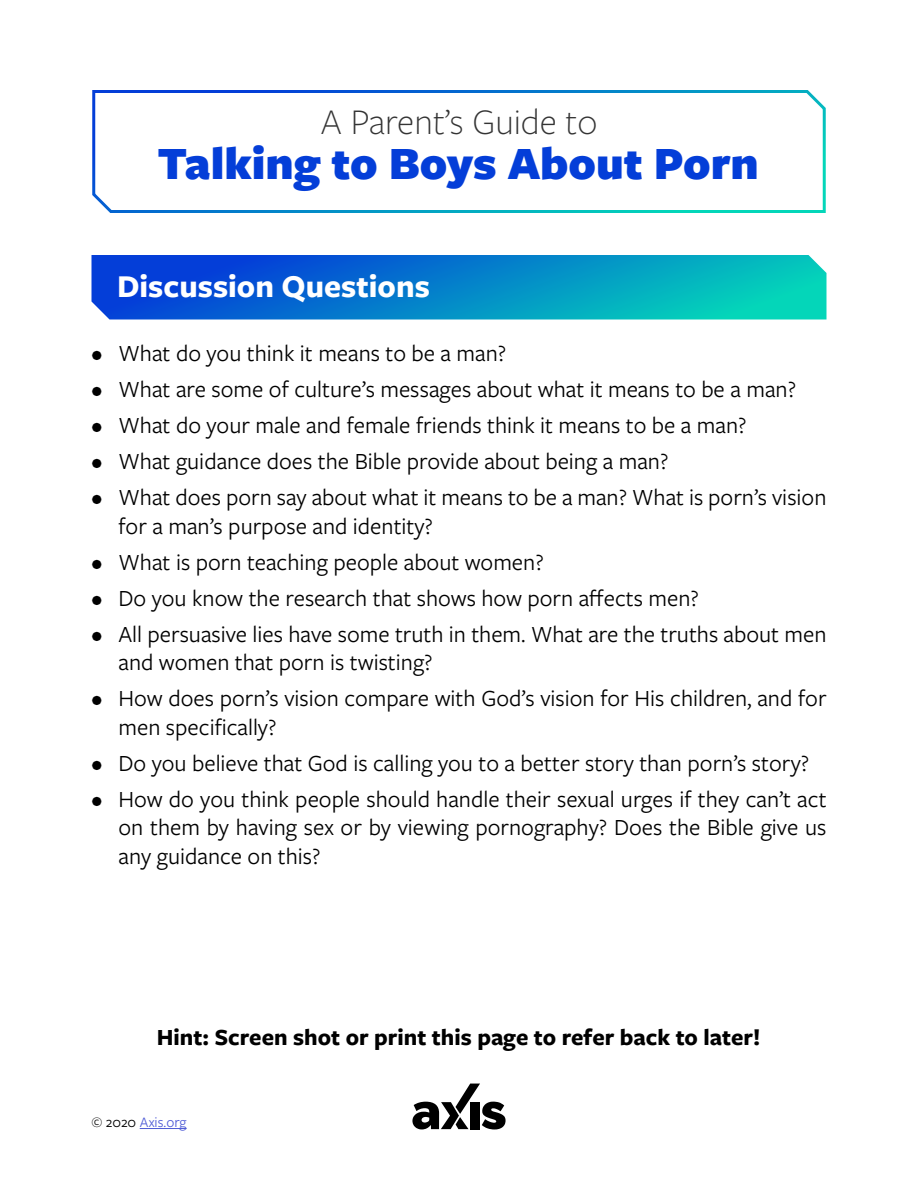
<style>
.page{position:relative;width:918px;height:1188px;background:#fff}
.page>*{position:absolute;margin:0;border:0;box-sizing:border-box;transform-origin:0 0}
.t1{font:900 48px "Freight Sans Pro";color:#043ed8}
.t2{font:300 37.5px "Freight Sans Pro";color:#343434}
.t3{font:700 33px "Freight Sans Pro";color:#fff}
.t4{font:24px/28.5px "Freight Sans Pro";color:#000}
.t5{font:700 24px "Freight Sans Pro";color:#000}
.t6{font:15px "Freight Sans Pro";color:#4f5cd6}
.s1{color:#000}
</style>
<div class="page">
<svg style="left:92px;top:255px;width:734px;height:65px;background:#0785ca"></svg>
<svg style="left:92px;top:90px;width:734px;height:123px"></svg>
<svg style="left:412px;top:1084px;width:94px;height:46px"></svg>
<hr style="left:140px;top:1128px;width:47px;height:1px;background:#4f5cd6">
<h2 class="t2" style="left:321px;top:97px;width:278px">A Parent’s Guide to</h2>
<h1 class="t1" style="left:158px;top:130px;width:603px">Talking to Boys About Porn</h1>
<h3 class="t3" style="left:117px;top:263px;width:314px">Discussion Questions</h3>
<p class="t4" style="left:92px;top:338px;width:416px">• What do you think it means to be a man?</p>
<p class="t4" style="left:92px;top:374px;width:706px">• What are some of culture’s messages about what it means to be a man?</p>
<p class="t4" style="left:92px;top:410px;width:657px">• What do your male and female friends think it means to be a man?</p>
<p class="t4" style="left:92px;top:446px;width:578px">• What guidance does the Bible provide about being a man?</p>
<p class="t4" style="left:118px;top:482px;width:710px;text-indent:-27px">• What does porn say about what it means to be a man? What is porn’s vision for a man’s purpose and identity?</p>
<p class="t4" style="left:92px;top:547px;width:454px">• What is porn teaching people about women?</p>
<p class="t4" style="left:92px;top:583px;width:609px">• Do you know the research that shows how porn affects men?</p>
<p class="t4" style="left:118px;top:619px;width:710px;text-indent:-27px">• All persuasive lies have some truth in them. What are the truths about men and women that porn is twisting?</p>
<p class="t4" style="left:118px;top:683px;width:710px;text-indent:-27px">• How does porn’s vision compare with God’s vision for His children, and for men specifically?</p>
<p class="t4" style="left:92px;top:748px;width:719px">• Do you believe that God is calling you to a better story than porn’s story?</p>
<p class="t4" style="left:118px;top:784px;width:710px;text-align:justify;text-indent:-27px">• How do you think people should handle their sexual urges if they can’t act on them by having sex or by viewing pornography? Does the Bible give us any guidance on this?</p>
<p class="t5" style="left:157px;top:1020px;width:605px">Hint: Screen shot or print this page to refer back to later!</p>
<p class="t6" style="left:92px;top:1112px;width:97px"><span class="s1">© 2020</span> Axis.org</p>
</div>
